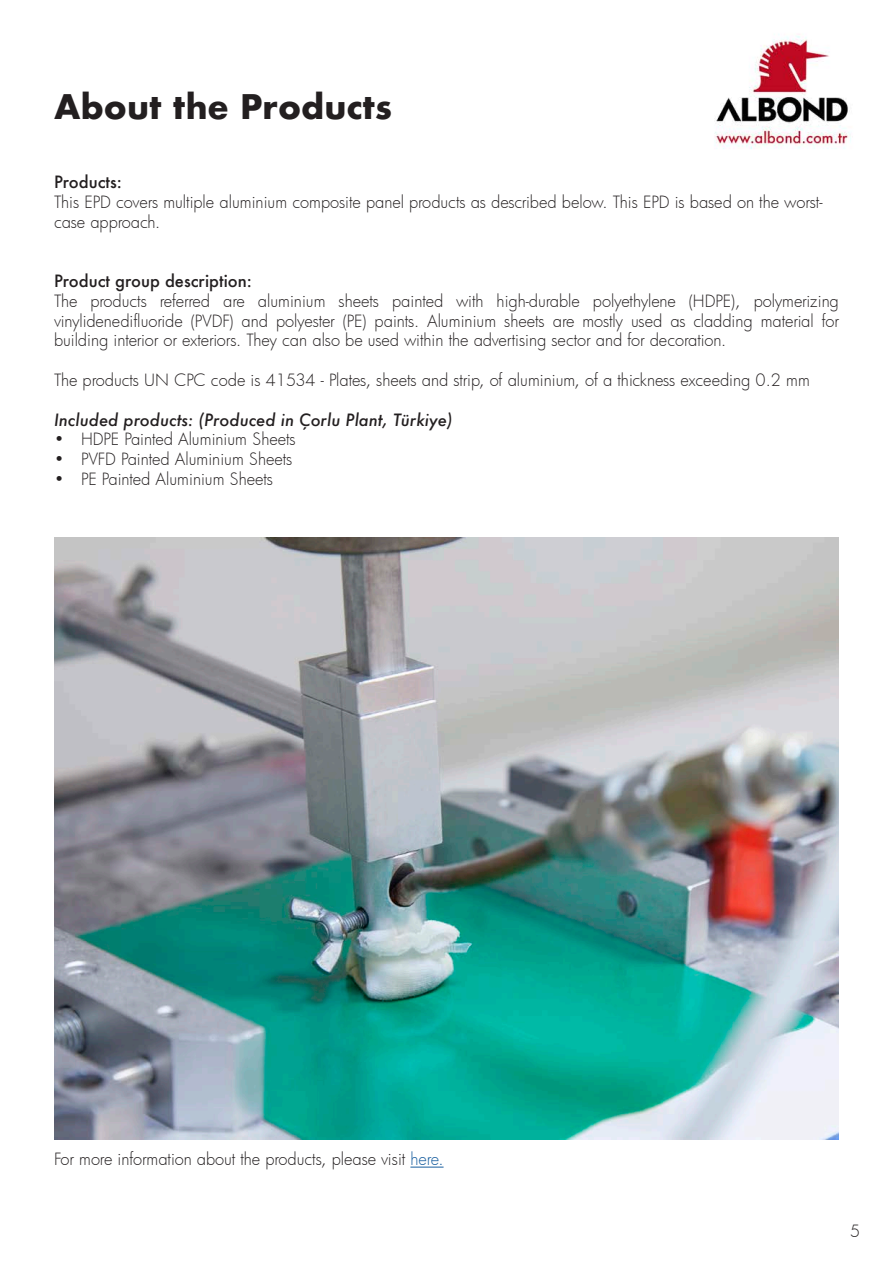
<style>
.page{position:relative;width:893px;height:1263px;background:#fff}
.page>*{position:absolute;margin:0;border:0;box-sizing:border-box;transform-origin:0 0}
.t1{font:700 33px "Futura";color:#231f20}
.t2{font:300 16.5px/19.8px "Futura";color:#231f20}
.t3{font:italic 500 16.5px "Futura";color:#231f20}
.t4{font:500 16.5px "Futura";color:#231f20}
.s1{color:#175d9e}
</style>
<div class="page">
<img style="left:54px;top:34px;width:797px;height:1133px">
<hr style="left:410px;top:1167px;width:34px;height:1px;background:#175d9e">
<img style="left:54px;top:538px;width:785px;height:602px">
<p class="t1" style="left:54px;top:83px;width:339px">About the Products</p>
<p class="t4" style="left:54px;top:170px;width:69px">Products:</p>
<p class="t2" style="left:54px;top:191px;width:770px">This EPD covers multiple aluminium composite panel products as described below. This EPD is based on the worst&shy;case approach.</p>
<p class="t4" style="left:54px;top:269px;width:199px">Product group description:</p>
<p class="t2" style="left:54px;top:290px;width:786px;text-align:justify">The products referred are aluminium sheets painted with high-durable polyethylene (HDPE), polymerizing vinylidenedifluoride (PVDF) and polyester (PE) paints. Aluminium sheets are mostly used as cladding material for building interior or exteriors. They can also be used within the advertising sector and for decoration.</p>
<p class="t2" style="left:54px;top:370px;width:758px">The products UN CPC code is 41534 - Plates, sheets and strip, of aluminium, of a thickness exceeding 0.2 mm</p>
<p class="t3" style="left:54px;top:408px;width:400px">Included products: (Produced in Çorlu Plant, Türkiye)</p>
<p class="t2" style="left:54px;top:429px;width:243px">• HDPE Painted Aluminium Sheets</p>
<p class="t2" style="left:54px;top:449px;width:240px">• PVFD Painted Aluminium Sheets</p>
<p class="t2" style="left:54px;top:469px;width:221px">• PE Painted Aluminium Sheets</p>
<p class="t2" style="left:54px;top:1149px;width:391px">For more information about the products, please visit <span class="s1">here.</span></p>
<p class="t2" style="left:850px;top:1221px;width:12px">5</p>
</div>
